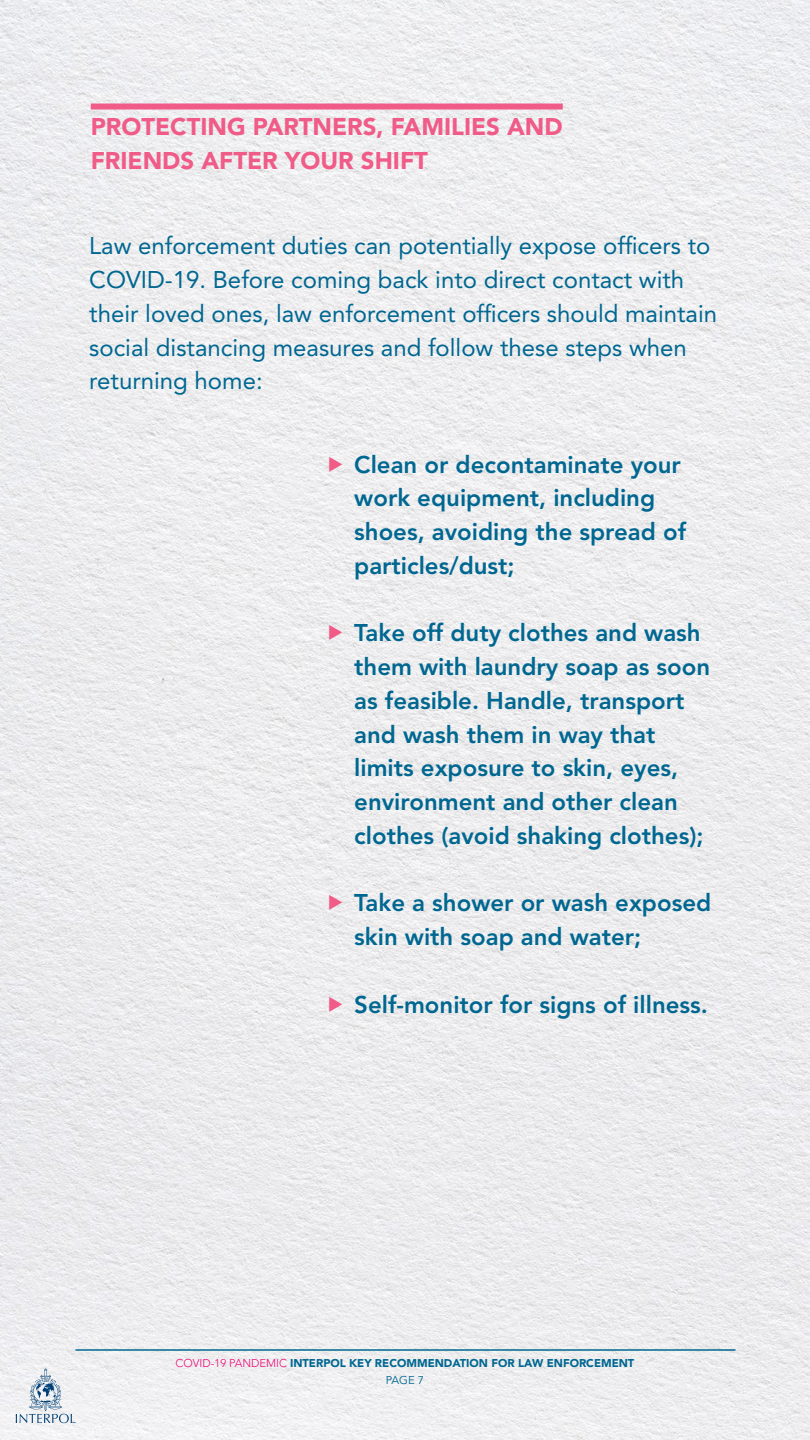
<style>
.page{position:relative;width:810px;height:1440px;background:#fff}
.page>*{position:absolute;margin:0;border:0;box-sizing:border-box;transform-origin:0 0}
.t1{font:800 24px/33.8px "Avenir LT Std";color:#006791}
.TXT{font:24px/33.8px "Avenir LT Std";color:#006791}
.TXT_HEADER_01{font:900 24px/33.8px "Avenir LT Std";color:#f05b88}
.t2{font:900 11.25px/16.8px "Avenir LT Std";color:#006791;text-align:center}
.s1{font-weight:300;color:#ed0677}
.s2{font-weight:400}
</style>
<div class="page">
<img style="left:0;top:0;width:810px;height:1440px">
<hr style="left:75px;top:1349px;width:660px;height:2px;background:#006791">
<svg style="left:16px;top:1369px;width:59px;height:54px"></svg>
<div style="left:91px;top:103px;width:472px;height:6px;background:#f05b88"></div>
<svg style="left:329px;top:456px;width:13px;height:15px"></svg>
<svg style="left:329px;top:625px;width:13px;height:15px"></svg>
<svg style="left:329px;top:895px;width:13px;height:15px"></svg>
<svg style="left:329px;top:996px;width:13px;height:15px"></svg>
<p class="TXT_HEADER_01" style="left:91px;top:110px;width:474px">PROTECTING PARTNERS, FAMILIES AND<br>FRIENDS AFTER YOUR SHIFT</p>
<p class="TXT" style="left:89px;top:229px;width:629px">Law enforcement duties can potentially expose officers to COVID-19. Before coming back into direct contact with their loved ones, law enforcement officers should maintain social distancing measures and follow these steps when returning home:</p>
<p class="t1" style="left:354px;top:447px;width:333px">Clean or decontaminate your work equipment, including shoes, avoiding the spread of particles/dust;</p>
<p class="t1" style="left:354px;top:616px;width:357px">Take off duty clothes and wash them with laundry soap as soon as feasible. Handle, transport and wash them in way that limits exposure to skin, eyes, environment and other clean clothes (avoid shaking clothes);</p>
<p class="t1" style="left:354px;top:886px;width:359px">Take a shower or wash exposed skin with soap and water;</p>
<p class="t1" style="left:354px;top:987px;width:355px">Self-monitor for signs of illness.</p>
<p class="t2" style="left:176px;top:1354px;width:460px"><span class="s1">COVID-19 PANDEMIC</span> INTERPOL KEY RECOMMENDATION FOR LAW ENFORCEMENT<br><span class="s2">PAGE 7</span></p>
</div>
